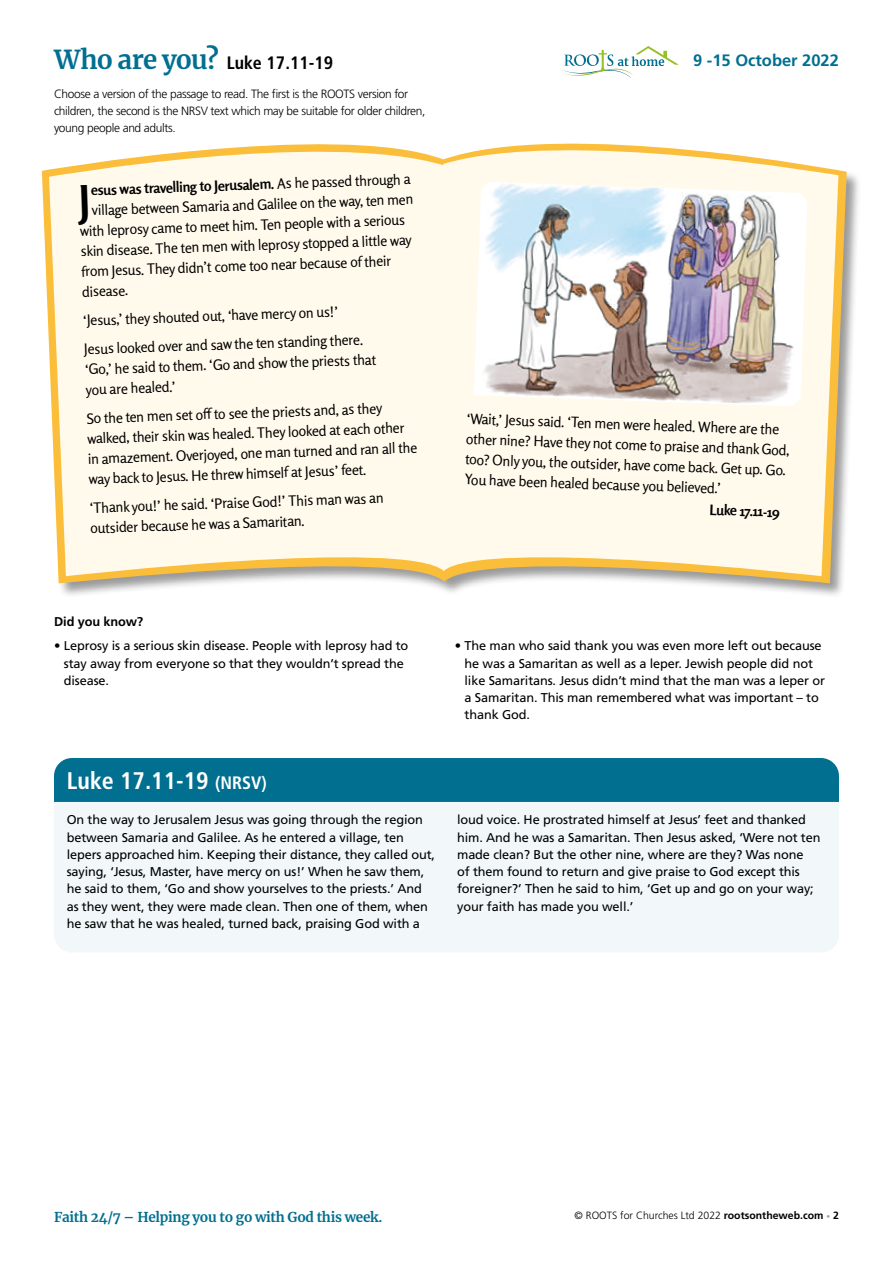
<style>
.page{position:relative;width:893px;height:1263px;background:#fff}
.page>*{position:absolute;margin:0;border:0;box-sizing:border-box;transform-origin:0 0}
.t1{font:700 condensed 24px "Frutiger LT Std";color:#fff}
.t2{font:700 condensed 18px "Frutiger LT Std";color:#000}
.t3{font:700 16.5px "Frutiger LT Std";color:#006f90}
.t4{font:14.25px/20.2px "Rosario";color:#000}
.t5{font:700 14.25px "Rosario";color:#000}
.t6{font:700 13.5px "Merriweather";letter-spacing:-.02em;color:#006f90}
.t7{font:12.75px/17.2px "Frutiger LT Std";letter-spacing:-.01em;color:#000}
.t8{font:700 12.75px "Frutiger LT Std";letter-spacing:-.01em;color:#000}
.t9{font:300 12px/17.2px "Frutiger LT Std";letter-spacing:-.03em;color:#000}
.t10{font:300 10.5px "Frutiger LT Std";color:#000}
.s1{font-family:"Merriweather";font-stretch:normal;font-size:25.8px;color:#006f90}
.s2{font-weight:400}
.s3{font-size:18px}
.s4{font-weight:700}
.s5{font-weight:700;font-size:7.5px;color:#9d9d9c}
</style>
<div class="page">
<div style="left:54px;top:802px;width:785px;height:150px;background:#f2f8f9"></div>
<div style="left:54px;top:758px;width:785px;height:44px;background:#006f90"></div>
<svg style="left:560px;top:46px;width:119px;height:32px"></svg>
<div style="left:42px;top:143px;width:820px;height:456px;background:#000;opacity:.4"></div>
<svg style="left:42px;top:143px;width:805px;height:440px"></svg>
<svg style="left:49px;top:143px;width:394px;height:433px;background:#fdf6e3"></svg>
<svg style="left:443px;top:143px;width:395px;height:433px;background:#fcf3dc"></svg>
<img style="left:474px;top:182px;width:333px;height:224px">
<svg style="left:77px;top:185px;width:11px;height:40px"></svg>
<h2 class="t2" style="left:54px;top:52px;width:281px"><span class="s1">Who are you?</span> Luke 17.11-19</h2>
<p class="t3" style="left:693px;top:51px;width:147px">9 -15 October 2022</p>
<p class="t9" style="left:54px;top:85px;width:373px">Choose a version of the passage to read. The first is the ROOTS version for children, the second is the NRSV text which may be suitable for older children, young people and adults.</p>
<p class="t5" style="left:91px;top:179px;width:321px;rotate:-2deg">esus was travelling to Jerusalem. <span class="s2">As he passed through a</span></p>
<p class="t4" style="left:91px;top:199px;width:323px;rotate:-2deg">village between Samaria and Galilee on the way, ten men</p>
<p class="t4" style="left:80px;top:220px;width:327px;rotate:-2deg">with leprosy came to meet him. Ten people with a serious</p>
<p class="t4" style="left:80px;top:240px;width:333px;rotate:-2deg">skin disease. The ten men with leprosy stopped a little way</p>
<p class="t4" style="left:81px;top:260px;width:312px;rotate:-2deg">from Jesus. They didn’t come too near because of their</p>
<p class="t4" style="left:82px;top:281px;width:48px;rotate:-2deg">disease.</p>
<p class="t4" style="left:83px;top:305px;width:281px;line-height:28.8px;rotate:-2deg">‘Jesus,’ they shouted out, ‘have mercy on us!’<br>Jesus looked over and saw the ten standing there.</p>
<p class="t4" style="left:84px;top:358px;width:293px;rotate:-2deg">‘Go,’ he said to them. ‘Go and show the priests that you are healed.’</p>
<p class="t4" style="left:86px;top:407px;width:331px;rotate:-2deg">So the ten men set off to see the priests and, as they walked, their skin was healed. They looked at each other in amazement. Overjoyed, one man turned and ran all the way back to Jesus. He threw himself at Jesus’ feet.</p>
<p class="t4" style="left:89px;top:497px;width:296px;rotate:-2deg">‘Thank you!’ he said. ‘Praise God!’ This man was an outsider because he was a Samaritan.</p>
<p class="t4" style="left:467px;top:407px;width:326px;rotate:2deg">‘Wait,’ Jesus said. ‘Ten men were healed. Where are the other nine? Have they not come to praise and thank God, too? Only you, the outsider, have come back. Get up. Go.<br>You have been healed because you believed.’</p>
<p class="t5" style="left:710px;top:498px;width:72px;rotate:2deg">Luke 17.11-19</p>
<p class="t8" style="left:54px;top:614px;width:91px">Did you know?</p>
<p class="t7" style="left:64px;top:637px;width:346px;text-indent:-10px">• Leprosy is a serious skin disease. People with leprosy had to stay away from everyone so that they wouldn’t spread the disease.</p>
<p class="t7" style="left:465px;top:637px;width:362px;text-indent:-10px">• The man who said thank you was even more left out because he was a Samaritan as well as a leper. Jewish people did not like Samaritans. Jesus didn’t mind that the man was a leper or a Samaritan. This man remembered what was important – to thank God.</p>
<h1 class="t1" style="left:67px;top:766px;width:201px">Luke 17.11-19 <span class="s3">(NRSV)</span></h1>
<p class="t7" style="left:67px;top:811px;width:370px">On the way to Jerusalem Jesus was going through the region between Samaria and Galilee. As he entered a village, ten lepers approached him. Keeping their distance, they called out, saying, ‘Jesus, Master, have mercy on us!’ When he saw them, he said to them, ‘Go and show yourselves to the priests.’ And as they went, they were made clean. Then one of them, when he saw that he was healed, turned back, praising God with a</p>
<p class="t7" style="left:457px;top:811px;width:365px">loud voice. He prostrated himself at Jesus’ feet and thanked him. And he was a Samaritan. Then Jesus asked, ‘Were not ten made clean? But the other nine, where are they? Was none<br>of them found to return and give praise to God except this foreigner?’ Then he said to him, ‘Get up and go on your way; your faith has made you well.’</p>
<p class="t6" style="left:54px;top:1208px;width:330px">Faith 24/7 – Helping you to go with God this week.</p>
<p class="t10" style="left:575px;top:1210px;width:266px">© ROOTS for Churches Ltd 2022 <span class="s4">rootsontheweb.com</span> <span class="s5">•</span> <span class="s4">2</span></p>
</div>
